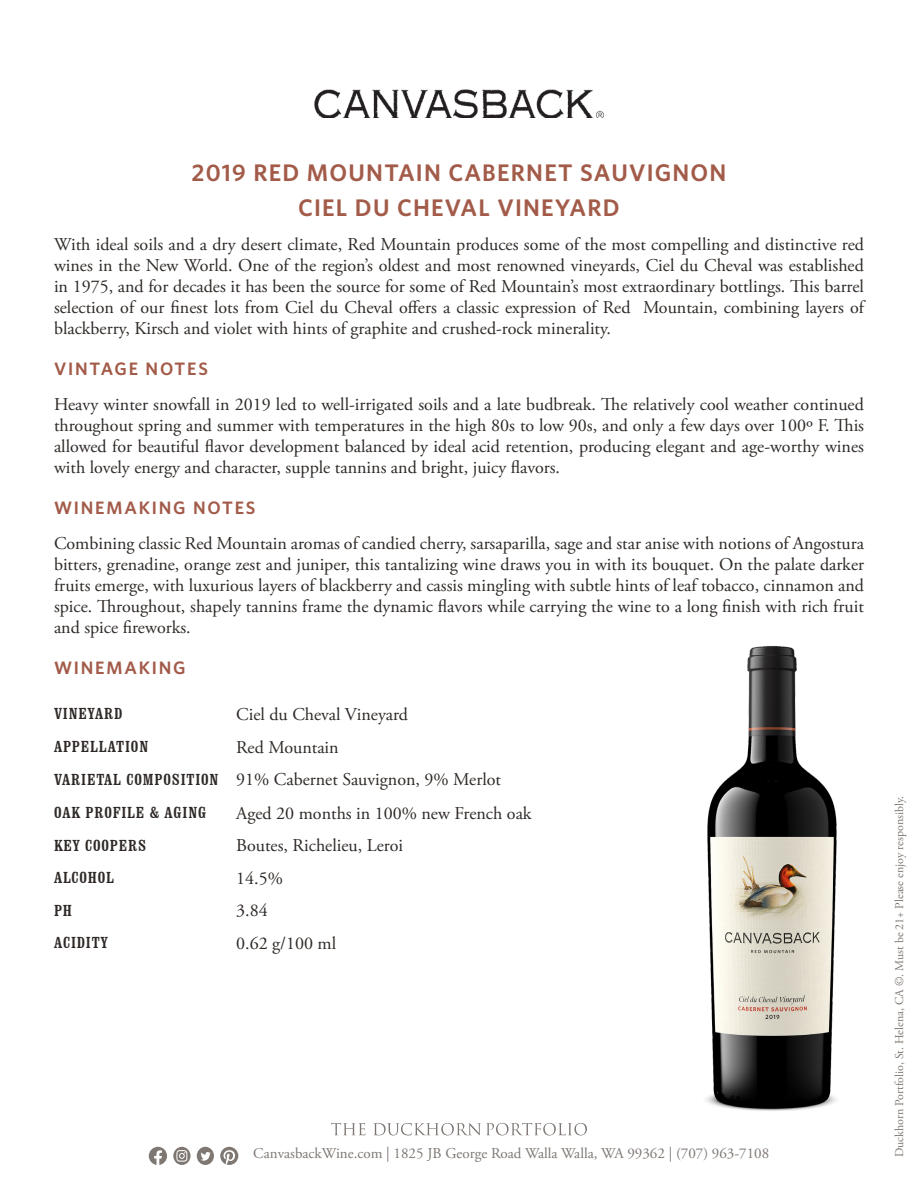
<style>
.page{position:relative;width:918px;height:1188px;background:#fff}
.page>*{position:absolute;margin:0;border:0;box-sizing:border-box;transform-origin:0 0}
.Wine_Title{font:600 24px "Whitney";letter-spacing:.05em;color:#a35b49}
.Copy{font:18px/21px "Adobe Garamond Pro";color:#2e2926;text-align:justify}
.Table{font:18px "Adobe Garamond Pro";color:#2e2926}
.Titles{font:600 18px "Whitney";letter-spacing:.1em;color:#a35b49}
.Subtitles{font:condensed 16.5px "Clarendon BT";letter-spacing:.05em;color:#2e2926}
.Table-2{font:condensed 16.5px "Clarendon BT";letter-spacing:.05em;color:#2e2926}
.t1{font:15px "Adobe Garamond Pro";color:#7e7772}
.t2{font:12px "Adobe Garamond Pro";color:#7e7772}
</style>
<div class="page">
<svg style="left:149px;top:1147px;width:18px;height:18px"></svg>
<svg style="left:220px;top:1147px;width:18px;height:18px"></svg>
<div style="left:197px;top:1147px;width:17px;height:18px;background:#7e7772;border-radius:50%"></div>
<svg style="left:201px;top:1152px;width:10px;height:9px"></svg>
<svg style="left:173px;top:1147px;width:18px;height:18px"></svg>
<svg style="left:176px;top:1150px;width:11px;height:12px"></svg>
<img style="left:706px;top:646px;width:131px;height:465px">
<img style="left:314px;top:89px;width:290px;height:28px">
<svg style="left:331px;top:1123px;width:256px;height:12px"></svg>
<p class="Wine_Title" style="left:192px;top:157px;width:536px">2019 RED MOUNTAIN CABERNET SAUVIGNON</p>
<p class="Wine_Title" style="left:298px;top:191px;width:323px">CIEL DU CHEVAL VINEYARD</p>
<p class="Copy" style="left:54px;top:235px;width:812px">With ideal soils and a dry desert climate, Red Mountain produces some of the most compelling and distinctive red wines in the New World. One of the region’s oldest and most renowned vineyards, Ciel du Cheval was established in 1975, and for decades it has been the source for some of Red Mountain’s most extraordinary bottlings. This barrel selection of our finest lots from Ciel du Cheval offers a classic expression of Red Mountain, combining layers of blackberry, Kirsch and violet with hints of graphite and crushed-rock minerality.</p>
<p class="Titles" style="left:54px;top:357px;width:155px">VINTAGE NOTES</p>
<p class="Copy" style="left:54px;top:394px;width:812px">Heavy winter snowfall in 2019 led to well-irrigated soils and a late budbreak. The relatively cool weather continued throughout spring and summer with temperatures in the high 80s to low 90s, and only a few days over 100º F. This allowed for beautiful flavor development balanced by ideal acid retention, producing elegant and age-worthy wines with lovely energy and character, supple tannins and bright, juicy flavors.</p>
<p class="Titles" style="left:54px;top:496px;width:203px">WINEMAKING NOTES</p>
<p class="Copy" style="left:54px;top:533px;width:812px">Combining classic Red Mountain aromas of candied cherry, sarsaparilla, sage and star anise with notions of Angostura bitters, grenadine, orange zest and juniper, this tantalizing wine draws you in with its bouquet. On the palate darker fruits emerge, with luxurious layers of blackberry and cassis mingling with subtle hints of leaf tobacco, cinnamon and spice. Throughout, shapely tannins frame the dynamic flavors while carrying the wine to a long finish with rich fruit and spice fireworks.</p>
<p class="Titles" style="left:54px;top:656px;width:133px">WINEMAKING</p>
<p class="Table-2" style="left:54px;top:704px;width:70px">VINEYARD</p>
<p class="Table" style="left:236px;top:703px;width:173px">Ciel du Cheval Vineyard</p>
<p class="Subtitles" style="left:54px;top:736px;width:96px">APPELLATION</p>
<p class="Table" style="left:236px;top:736px;width:104px">Red Mountain</p>
<p class="Subtitles" style="left:54px;top:769px;width:166px">VARIETAL COMPOSITION</p>
<p class="Table" style="left:236px;top:769px;width:266px">91% Cabernet Sauvignon, 9% Merlot</p>
<p class="Subtitles" style="left:54px;top:802px;width:154px">OAK PROFILE &amp; AGING</p>
<p class="Table" style="left:236px;top:802px;width:297px">Aged 20 months in 100% new French oak</p>
<p class="Table-2" style="left:54px;top:835px;width:94px">KEY COOPERS</p>
<p class="Table" style="left:236px;top:835px;width:168px">Boutes, Richelieu, Leroi</p>
<p class="Table-2" style="left:54px;top:867px;width:62px">ALCOHOL</p>
<p class="Table" style="left:236px;top:867px;width:48px">14.5%</p>
<p class="Table-2" style="left:54px;top:900px;width:20px">PH</p>
<p class="Table" style="left:236px;top:900px;width:33px">3.84</p>
<p class="Table-2" style="left:54px;top:933px;width:55px">ACIDITY</p>
<p class="Table" style="left:236px;top:932px;width:102px">0.62 g/100 ml</p>
<p class="t1" style="left:253px;top:1145px;width:517px">CanvasbackWine.com | 1825 JB George Road Walla Walla, WA 99362 | (707) 963-7108</p>
<p class="t2" style="left:892px;top:1157px;width:363px;rotate:-90deg">Duckhorn Portfolio, St. Helena, CA ©. Must be 21+ Please enjoy responsibly.</p>
</div>
